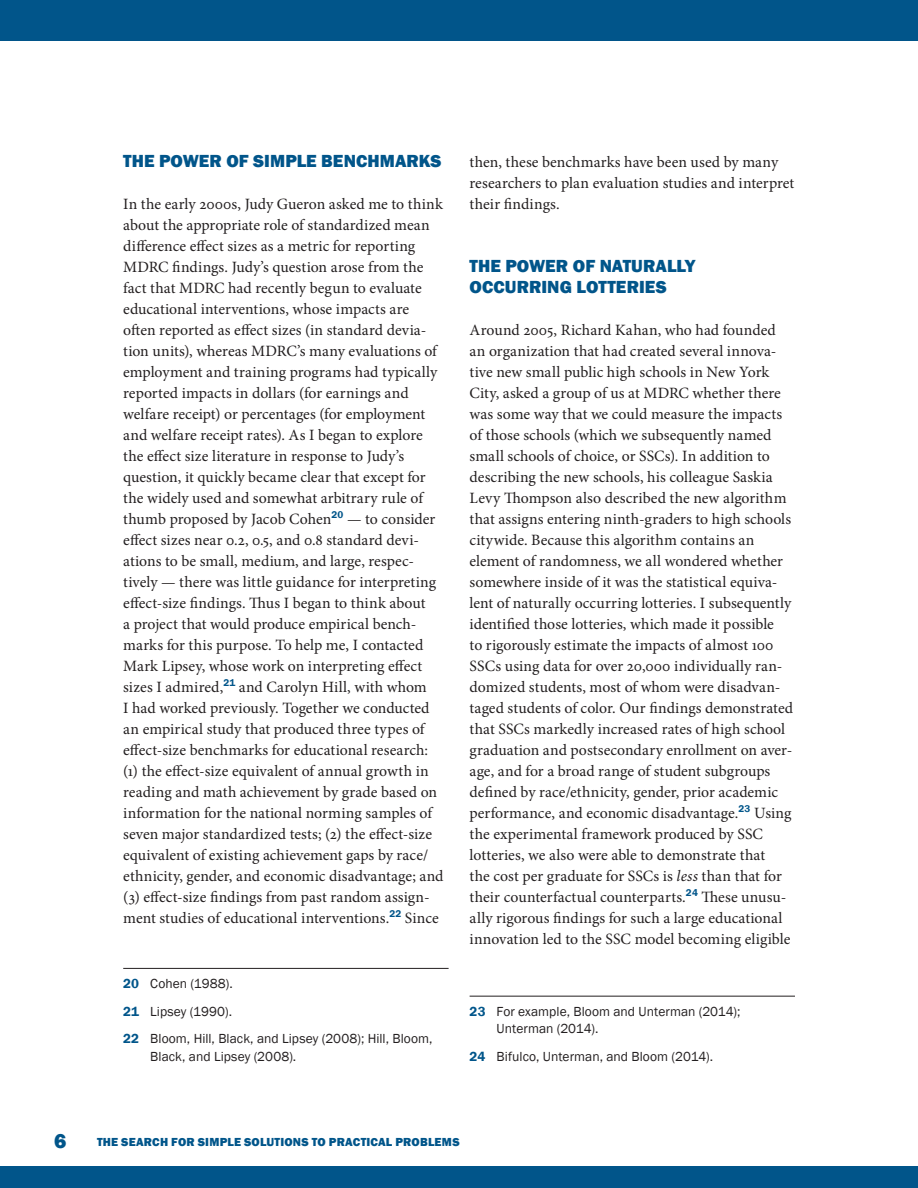
<style>
.page{position:relative;width:918px;height:1188px;background:#fff}
.page>*{position:absolute;margin:0;border:0;box-sizing:border-box;transform-origin:0 0}
.t1{font:800 21px "Franklin Gothic";color:#01558a}
.t2{font:800 18px/21px "Franklin Gothic";color:#01558a}
.t3{font:15.75px/21px "Minion Pro";color:#231f20}
.t4{font:13.5px/27.8px "Franklin Gothic";letter-spacing:.005em;color:#231f20}
.t5{font:800 12px "Franklin Gothic";letter-spacing:.015em;color:#01558a}
.s1{font-weight:600;color:#01558a}
.s2{font-style:italic}
</style>
<div class="page">
<div style="left:0;top:1166px;width:918px;height:22px;background:#01558a"></div>
<div style="left:0;top:0;width:918px;height:40px;background:#01558a"></div>
<hr style="left:123px;top:968px;width:326px;height:1px;background:#231f20">
<hr style="left:470px;top:996px;width:325px;height:1px;background:#231f20">
<p class="t2" style="left:123px;top:150px;width:320px">THE POWER OF SIMPLE BENCHMARKS</p>
<p class="t3" style="left:123px;top:193px;width:322px">In the early 2000s, Judy Gueron asked me to think about the appropriate role of standardized mean difference effect sizes as a metric for reporting MDRC findings. Judy’s question arose from the fact that MDRC had recently begun to evaluate educational interventions, whose impacts are often reported as effect sizes (in standard devia&shy;tion units), whereas MDRC’s many evaluations of employment and training programs had typically reported impacts in dollars (for earnings and welfare receipt) or percentages (for employment and welfare receipt rates). As I began to explore the effect size literature in response to Judy’s question, it quickly became clear that except for the widely used and somewhat arbitrary rule of thumb proposed by Jacob Cohen<sup>20</sup> — to consider effect sizes near 0.2, 0.5, and 0.8 standard devi&shy;ations to be small, medium, and large, respec&shy;tively — there was little guidance for interpreting effect-size findings. Thus I began to think about<br>a project that would produce empirical bench&shy;marks for this purpose. To help me, I contacted Mark Lipsey, whose work on interpreting effect sizes I admired,<sup>21</sup> and Carolyn Hill, with whom<br>I had worked previously. Together we conducted an empirical study that produced three types of effect-size benchmarks for educational research: (1) the effect-size equivalent of annual growth in reading and math achievement by grade based on information for the national norming samples of seven major standardized tests; (2) the effect-size equivalent of existing achievement gaps by race/ ethnicity, gender, and economic disadvantage; and (3) effect-size findings from past random assign&shy;ment studies of educational interventions.<sup>22</sup> Since</p>
<p class="t4" style="left:123px;top:970px;width:311px"><span class="s1">20</span> Cohen (1988).<br><span class="s1">21</span> Lipsey (1990).<br><span class="s1">22</span> Bloom, Hill, Black, and Lipsey (2008); Hill, Bloom,</p>
<p class="t4" style="left:150px;top:1042px;width:148px">Black, and Lipsey (2008).</p>
<p class="t3" style="left:470px;top:151px;width:326px">then, these benchmarks have been used by many researchers to plan evaluation studies and interpret their findings.</p>
<p class="t2" style="left:470px;top:255px;width:227px">THE POWER OF NATURALLY<br>OCCURRING LOTTERIES</p>
<p class="t3" style="left:470px;top:319px;width:325px">Around 2005, Richard Kahan, who had founded an organization that had created several innova&shy;tive new small public high schools in New York City, asked a group of us at MDRC whether there was some way that we could measure the impacts of those schools (which we subsequently named small schools of choice, or SSCs). In addition to describing the new schools, his colleague Saskia Levy Thompson also described the new algorithm that assigns entering ninth-graders to high schools citywide. Because this algorithm contains an element of randomness, we all wondered whether somewhere inside of it was the statistical equiva&shy;lent of naturally occurring lotteries. I subsequently identified those lotteries, which made it possible<br>to rigorously estimate the impacts of almost 100<br>SSCs using data for over 20,000 individually ran&shy;domized students, most of whom were disadvan&shy;taged students of color. Our findings demonstrated that SSCs markedly increased rates of high school graduation and postsecondary enrollment on aver&shy;age, and for a broad range of student subgroups defined by race/ethnicity, gender, prior academic performance, and economic disadvantage.<sup>23</sup> Using the experimental framework produced by SSC lotteries, we also were able to demonstrate that<br>the cost per graduate for SSCs is <span class="s2">less</span> than that for their counterfactual counterparts.<sup>24</sup> These unusu&shy;ally rigorous findings for such a large educational innovation led to the SSC model becoming eligible</p>
<p class="t4" style="left:497px;top:1003px;width:245px;line-height:17.2px;text-indent:-27px"><span class="s1">23</span> For example, Bloom and Unterman (2014);<br>Unterman (2014).</p>
<p class="t4" style="left:470px;top:1042px;width:245px"><span class="s1">24</span> Bifulco, Unterman, and Bloom (2014).</p>
<h1 class="t1" style="left:54px;top:1127px;width:14px">6</h1>
<p class="t5" style="left:97px;top:1134px;width:364px">THE SEARCH FOR SIMPLE SOLUTIONS TO PRACTICAL PROBLEMS</p>
</div>
